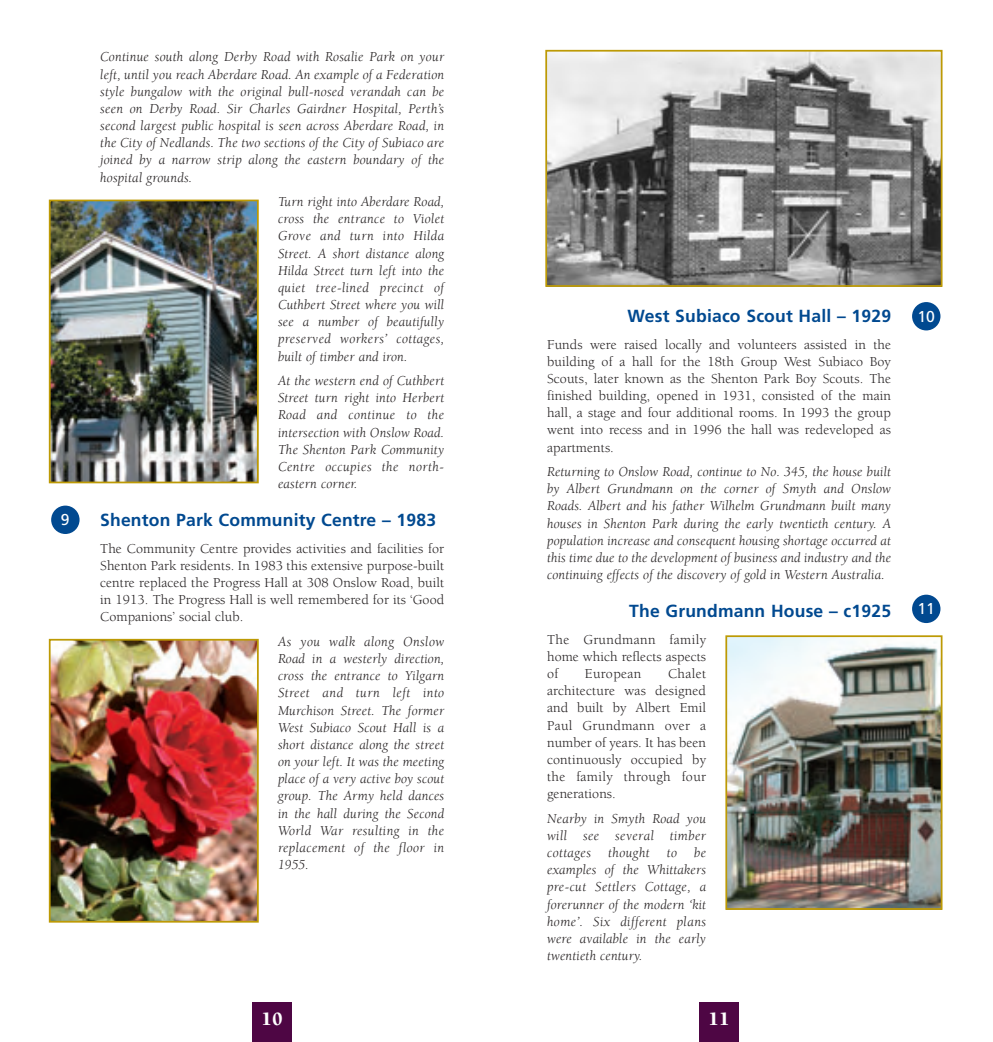
<style>
.page{position:relative;width:993px;height:1042px;background:#fff}
.page>*{position:absolute;margin:0;border:0;box-sizing:border-box;transform-origin:0 0}
.t1{font:900 19.25px "Berkeley";color:#fff}
.t2{font:700 17.5px "Frutiger";letter-spacing:.01em;color:#014990}
.t3{font:15.75px "Frutiger";color:#fff}
.t4{font:italic 14px/17.2px "Berkeley";letter-spacing:.015em;color:#231f20;text-align:justify}
.t5{font:14px/17.2px "Berkeley";letter-spacing:.005em;color:#231f20;text-align:justify}
.t6{font:14px "Berkeley";letter-spacing:.025em;color:#231f20}
</style>
<div class="page">
<div style="left:699px;top:1002px;width:39px;height:40px;background:#4e0644"></div>
<div style="left:252px;top:1002px;width:40px;height:40px;background:#4e0644"></div>
<img style="left:548px;top:53px;width:391px;height:231px">
<div style="left:545px;top:50px;width:397px;height:237px;border:2px solid #bd9a05"></div>
<img style="left:52px;top:203px;width:204px;height:277px">
<div style="left:49px;top:200px;width:210px;height:283px;border:2px solid #bd9a05"></div>
<img style="left:728px;top:638px;width:211px;height:269px">
<div style="left:725px;top:635px;width:217px;height:275px;border:2px solid #bd9a05"></div>
<img style="left:52px;top:642px;width:204px;height:277px">
<div style="left:49px;top:639px;width:210px;height:283px;border:2px solid #bd9a05"></div>
<div style="left:51px;top:505px;width:28px;height:29px;background:#014990;border-radius:50%"></div>
<div style="left:911px;top:302px;width:29px;height:28px;background:#014990;border-radius:50%"></div>
<div style="left:911px;top:595px;width:29px;height:28px;background:#014990;border-radius:50%"></div>
<p class="t3" style="left:61px;top:513px;width:10px">9</p>
<p class="t4" style="left:100px;top:50px;width:345px">Continue south along Derby Road with Rosalie Park on your left, until you reach Aberdare Road. An example of a Federation style bungalow with the original bull-nosed verandah can be seen on Derby Road. Sir Charles Gairdner Hospital, Perth’s second largest public hospital is seen across Aberdare Road, in the City of Nedlands. The two sections of the City of Subiaco are joined by a narrow strip along the eastern boundary of the hospital grounds.</p>
<p class="t4" style="left:278px;top:194px;width:168px">Turn right into Aberdare Road, cross the entrance to Violet Grove and turn into Hilda Street. A short distance along Hilda Street turn left into the quiet tree-lined precinct of Cuthbert Street where you will see a number of beautifully preserved workers’ cottages, built of timber and iron.</p>
<p class="t4" style="left:278px;top:373px;width:168px">At the western end of Cuthbert Street turn right into Herbert Road and continue to the intersection with Onslow Road.<br>The Shenton Park Community Centre occupies the north&shy;eastern corner.</p>
<p class="t2" style="left:100px;top:512px;width:337px">Shenton Park Community Centre – 1983</p>
<p class="t5" style="left:100px;top:541px;width:345px">The Community Centre provides activities and facilities for Shenton Park residents. In 1983 this extensive purpose-built centre replaced the Progress Hall at 308 Onslow Road, built in 1913. The Progress Hall is well remembered for its ‘Good Companions’ social club.</p>
<p class="t4" style="left:278px;top:634px;width:168px">As you walk along Onslow Road in a westerly direction, cross the entrance to Yilgarn Street and turn left into Murchison Street. The former West Subiaco Scout Hall is a short distance along the street on your left. It was the meeting place of a very active boy scout group. The Army held dances in the hall during the Second World War resulting in the replacement of the floor in 1955.</p>
<p class="t2" style="left:627px;top:308px;width:265px">West Subiaco Scout Hall – 1929</p>
<p class="t5" style="left:547px;top:337px;width:345px">Funds were raised locally and volunteers assisted in the building of a hall for the 18th Group West Subiaco Boy Scouts, later known as the Shenton Park Boy Scouts. The finished building, opened in 1931, consisted of the main hall, a stage and four additional rooms. In 1993 the group went into recess and in 1996 the hall was redeveloped as apartments.</p>
<p class="t4" style="left:547px;top:464px;width:345px">Returning to Onslow Road, continue to No. 345, the house built by Albert Grundmann on the corner of Smyth and Onslow Roads. Albert and his father Wilhelm Grundmann built many houses in Shenton Park during the early twentieth century. A population increase and consequent housing shortage occurred at this time due to the development of business and industry and the continuing effects of the discovery of gold in Western Australia.</p>
<p class="t2" style="left:629px;top:603px;width:263px">The Grundmann House – c1925</p>
<p class="t5" style="left:547px;top:632px;width:160px">The Grundmann family home which reflects aspects of</p>
<p class="t5" style="left:547px;top:666px;width:160px;text-indent:121px">Chalet architecture was designed and built by Albert Emil Paul Grundmann over a number of years. It has been continuously occupied by the family through four generations.</p>
<p class="t4" style="left:547px;top:811px;width:160px">Nearby in Smyth Road you will see several timber cottages thought to be examples of the Whittakers pre-cut Settlers Cottage, a forerunner of the modern ‘kit home’. Six different plans were available in the early twentieth century.</p>
<p class="t6" style="left:584px;top:668px;width:58px">European</p>
<h1 class="t1" style="left:261px;top:1011px;width:23px">10</h1>
<h1 class="t1" style="left:708px;top:1011px;width:23px">11</h1>
<p class="t3" style="left:917px;top:310px;width:19px">10</p>
<p class="t3" style="left:917px;top:602px;width:19px">11</p>
</div>
